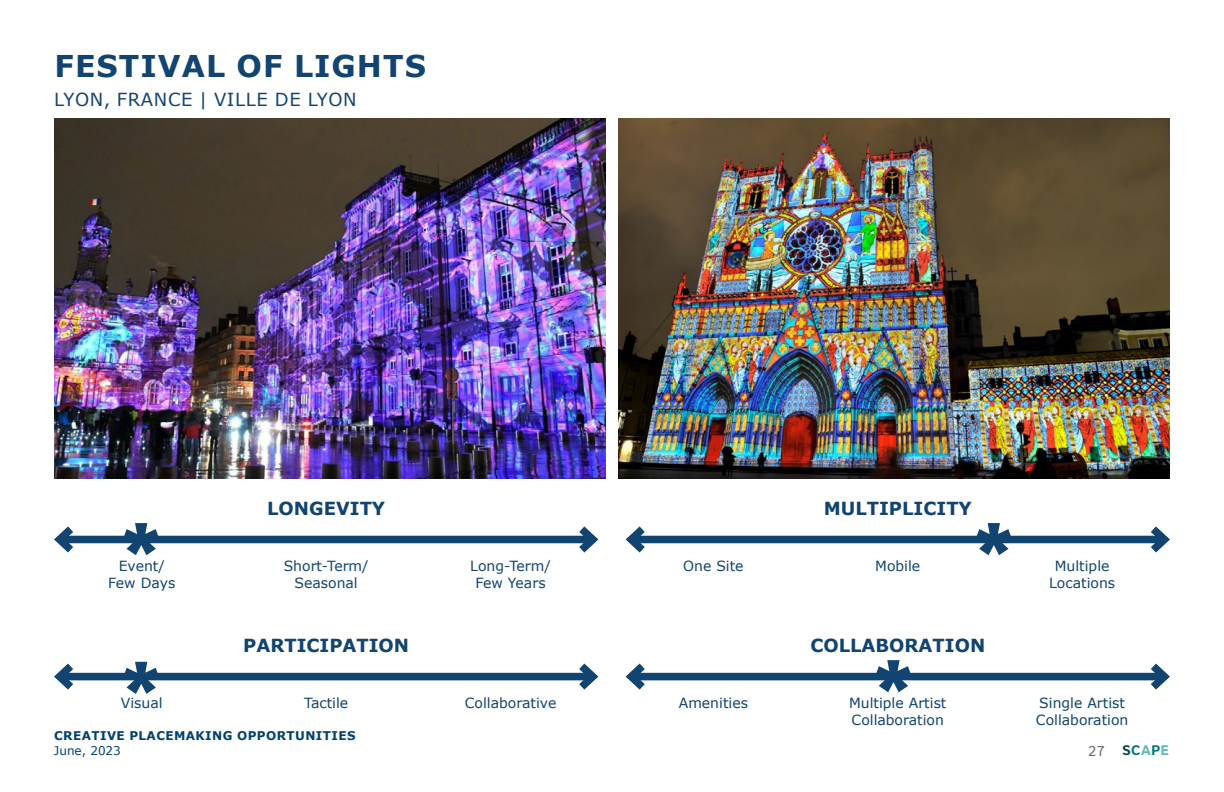
<style>
.page{position:relative;width:1224px;height:792px;background:#fff}
.page>*{position:absolute;margin:0;border:0;box-sizing:border-box;transform-origin:0 0}
.t1{font:700 108.9px "Clearview Text";color:#114471}
.t2{font:700 30px "Verdana";letter-spacing:.035em;color:#114471}
.t3{font:700 18px "Verdana";color:#114471}
.t4{font:18px "Verdana";letter-spacing:.035em;color:#114471}
.t5{font:15px "Clearview Text";color:#6d6e71}
.t6{font:14px/16.8px "Verdana";color:#114471;text-align:center}
.t7{font:700 12px "Verdana";letter-spacing:.035em;color:#004270}
.t8{font:12px "Verdana";color:#004270}
.s1{font-weight:700;font-size:14.5px;color:#044851}
.s2{font-weight:700;font-size:14.5px;color:#04757f}
.s3{font-weight:700;font-size:14.5px;color:#5eb8b9}
</style>
<div class="page">
<img style="left:54px;top:118px;width:552px;height:360px">
<img style="left:618px;top:118px;width:552px;height:361px">
<div style="left:60px;top:536px;width:533px;height:7px;background:#114471"></div>
<svg style="left:54px;top:526px;width:27px;height:27px"></svg>
<svg style="left:571px;top:526px;width:28px;height:27px"></svg>
<div style="left:60px;top:673px;width:533px;height:7px;background:#114471"></div>
<svg style="left:54px;top:663px;width:27px;height:27px"></svg>
<svg style="left:571px;top:663px;width:28px;height:27px"></svg>
<div style="left:631px;top:536px;width:533px;height:7px;background:#114471"></div>
<svg style="left:625px;top:526px;width:28px;height:27px"></svg>
<svg style="left:1143px;top:526px;width:27px;height:27px"></svg>
<div style="left:631px;top:673px;width:533px;height:7px;background:#114471"></div>
<svg style="left:625px;top:663px;width:28px;height:27px"></svg>
<svg style="left:1143px;top:663px;width:27px;height:27px"></svg>
<h2 class="t2" style="left:55px;top:45px;width:373px">FESTIVAL OF LIGHTS</h2>
<p class="t4" style="left:54px;top:87px;width:304px">LYON, FRANCE | VILLE DE LYON</p>
<p class="t3" style="left:267px;top:495px;width:120px">LONGEVITY</p>
<p class="t3" style="left:824px;top:495px;width:150px">MULTIPLICITY</p>
<h1 class="t1" style="left:120px;top:499px;width:44px">*</h1>
<h1 class="t1" style="left:973px;top:499px;width:44px">*</h1>
<p class="t6" style="left:108px;top:557px;width:69px">Event/<br>Few Days</p>
<p class="t6" style="left:470px;top:557px;width:82px">Long-Term/<br>Few Years</p>
<p class="t6" style="left:284px;top:557px;width:86px">Short-Term/<br>Seasonal</p>
<p class="t6" style="left:683px;top:557px;width:62px">One Site</p>
<p class="t6" style="left:1049px;top:557px;width:68px">Multiple<br>Locations</p>
<p class="t6" style="left:875px;top:557px;width:47px">Mobile</p>
<p class="t3" style="left:243px;top:632px;width:168px">PARTICIPATION</p>
<p class="t3" style="left:810px;top:632px;width:176px">COLLABORATION</p>
<h1 class="t1" style="left:120px;top:638px;width:44px">*</h1>
<h1 class="t1" style="left:873px;top:636px;width:44px">*</h1>
<p class="t6" style="left:121px;top:695px;width:43px">Visual</p>
<p class="t6" style="left:304px;top:695px;width:46px">Tactile</p>
<p class="t6" style="left:465px;top:695px;width:93px">Collaborative</p>
<p class="t6" style="left:679px;top:695px;width:71px">Amenities</p>
<p class="t6" style="left:1036px;top:695px;width:94px;text-align:left">Single Artist<br>Collaboration</p>
<p class="t6" style="left:849px;top:695px;width:99px;text-align:left">Multiple Artist<br>Collaboration</p>
<p class="t7" style="left:54px;top:728px;width:303px">CREATIVE PLACEMAKING OPPORTUNITIES</p>
<p class="t8" style="left:54px;top:742px;width:68px">June, 2023</p>
<p class="t5" style="left:1088px;top:742px;width:83px">27 <span class="s1">S</span><span class="s2">C</span><span class="s3">A</span><span class="s2">P</span><span class="s3">E</span></p>
</div>
